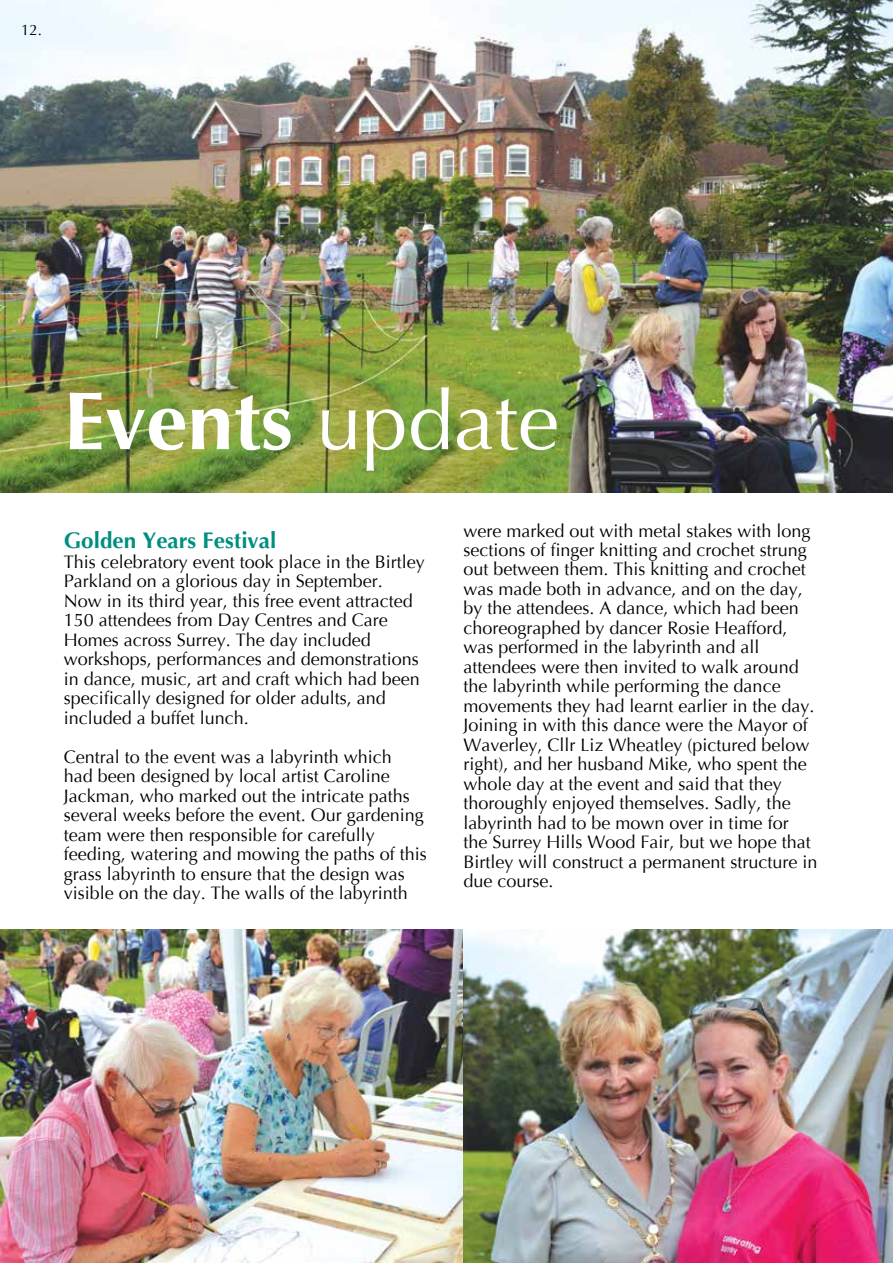
<style>
.page{position:relative;width:893px;height:1263px;background:#fff}
.page>*{position:absolute;margin:0;border:0;box-sizing:border-box;transform-origin:0 0}
.t1{font:700 82.5px "Optima";color:#fff}
.t2{font:700 22.5px "Optima";color:#008e7f}
.t3{font:18px/19.5px "Optima";color:#000}
.t4{font:15px "Optima";color:#000}
.s1{font-weight:400}
</style>
<div class="page">
<img style="left:0;top:0;width:893px;height:492px">
<img style="left:0;top:929px;width:893px;height:334px">
<p class="t4" style="left:21px;top:21px;width:22px">12.</p>
<h1 class="t1" style="left:64px;top:373px;width:497px">Events <span class="s1">update</span></h1>
<p class="t2" style="left:64px;top:528px;width:214px">Golden Years Festival</p>
<p class="t3" style="left:64px;top:552px;width:363px">This celebratory event took place in the Birtley Parkland on a glorious day in September.<br>Now in its third year, this free event attracted 150 attendees from Day Centres and Care Homes across Surrey. The day included workshops, performances and demonstrations in dance, music, art and craft which had been specifically designed for older adults, and included a buffet lunch.</p>
<p class="t3" style="left:64px;top:747px;width:365px">Central to the event was a labyrinth which<br>had been designed by local artist Caroline Jackman, who marked out the intricate paths several weeks before the event. Our gardening team were then responsible for carefully feeding, watering and mowing the paths of this grass labyrinth to ensure that the design was visible on the day. The walls of the labyrinth</p>
<p class="t3" style="left:463px;top:521px;width:356px">were marked out with metal stakes with long sections of finger knitting and crochet strung out between them. This knitting and crochet was made both in advance, and on the day, by the attendees. A dance, which had been choreographed by dancer Rosie Heafford, was performed in the labyrinth and all attendees were then invited to walk around the labyrinth while performing the dance movements they had learnt earlier in the day.<br>Joining in with this dance were the Mayor of Waverley, Cllr Liz Wheatley (pictured below right), and her husband Mike, who spent the whole day at the event and said that they thoroughly enjoyed themselves. Sadly, the labyrinth had to be mown over in time for<br>the Surrey Hills Wood Fair, but we hope that Birtley will construct a permanent structure in due course.</p>
</div>
